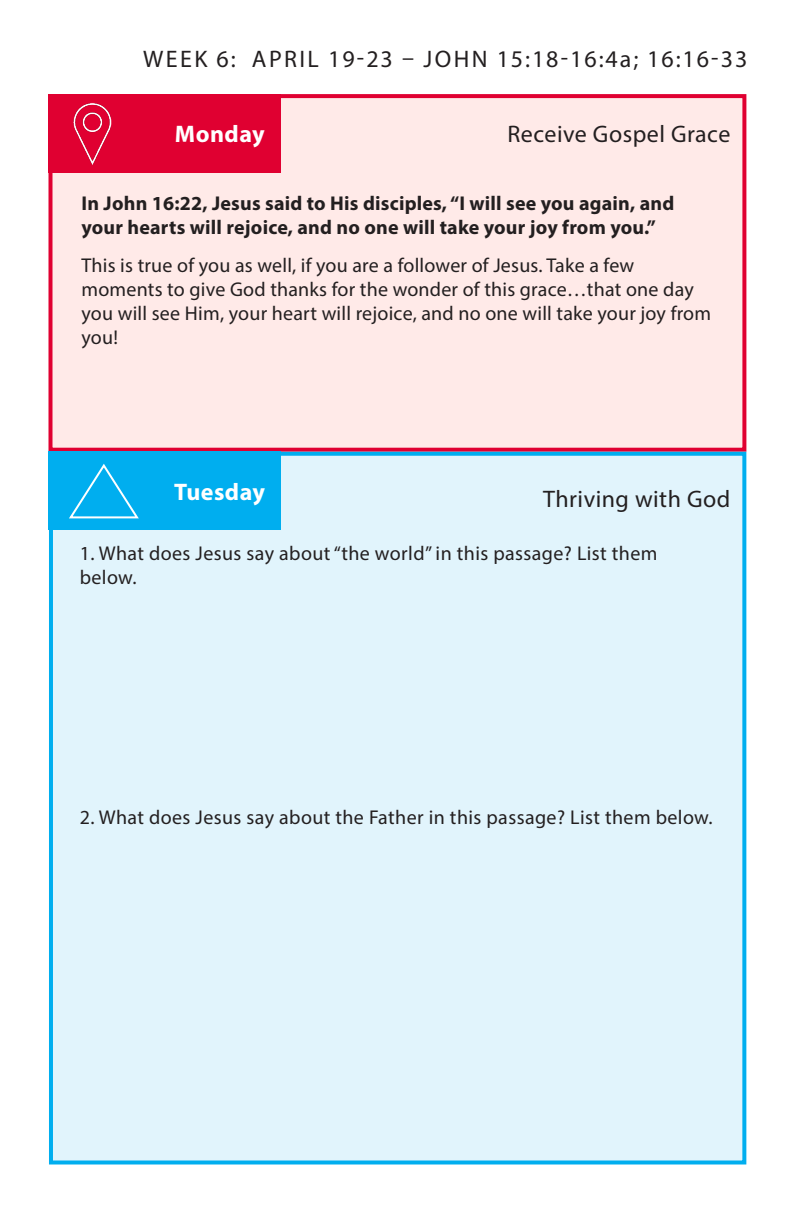
<style>
.page{position:relative;width:793px;height:1225px;background:#fff}
.page>*{position:absolute;margin:0;border:0;box-sizing:border-box;transform-origin:0 0}
.Week{font:24px "Myriad Pro";letter-spacing:.1em;color:#231f20}
.Week-2{font:24px "Myriad Pro";letter-spacing:.02em;color:#231f20}
.Theme_of_day{font:24px "Myriad Pro";letter-spacing:.02em;color:#231f20}
.Day_of_week{font:700 24px "Myriad Pro";letter-spacing:.02em;color:#fff}
.Body{font:20px/24px "Myriad Pro";letter-spacing:.01em;color:#231f20}
.Day_of_week-2{font:20px/24px "Myriad Pro";letter-spacing:.02em;color:#231f20}
.Body-2{font:700 20px/24px "Myriad Pro";letter-spacing:.01em;color:#231f20}
</style>
<div class="page">
<div style="left:48px;top:94px;width:698px;height:358px;background:#ffeae8;border:4px solid #e00031"></div>
<div style="left:48px;top:94px;width:233px;height:78px;background:#e00031"></div>
<img style="left:73px;top:103px;width:39px;height:62px">
<div style="left:49px;top:452px;width:697px;height:712px;background:#e1f4fc;border:4px solid #00aeef"></div>
<div style="left:49px;top:452px;width:232px;height:78px;background:#00aeef"></div>
<svg style="left:69px;top:463px;width:70px;height:56px"></svg>
<p class="Week" style="left:143px;top:44px;width:606px">WEEK 6: APRIL 19-23 – JOHN 15:18-16:4a; 16:16-33</p>
<p class="Day_of_week" style="left:175px;top:118px;width:91px">Monday</p>
<p class="Week-2" style="left:507px;top:119px;width:224px">Receive Gospel Grace</p>
<p class="Body-2" style="left:82px;top:190px;width:594px">In John 16:22, Jesus said to His disciples, “I will see you again, and your hearts will rejoice, and no one will take your joy from you.”</p>
<p class="Body" style="left:82px;top:253px;width:631px">This is true of you as well, if you are a follower of Jesus. Take a few moments to give God thanks for the wonder of this grace…that one day you will see Him, your heart will rejoice, and no one will take your joy from you!</p>
<p class="Day_of_week" style="left:174px;top:476px;width:93px">Tuesday</p>
<p class="Theme_of_day" style="left:543px;top:484px;width:189px">Thriving with God</p>
<p class="Day_of_week-2" style="left:80px;top:541px;width:579px">1. What does Jesus say about “the world” in this passage? List them below.</p>
<p class="Day_of_week-2" style="left:80px;top:805px;width:635px">2. What does Jesus say about the Father in this passage? List them below.</p>
</div>
